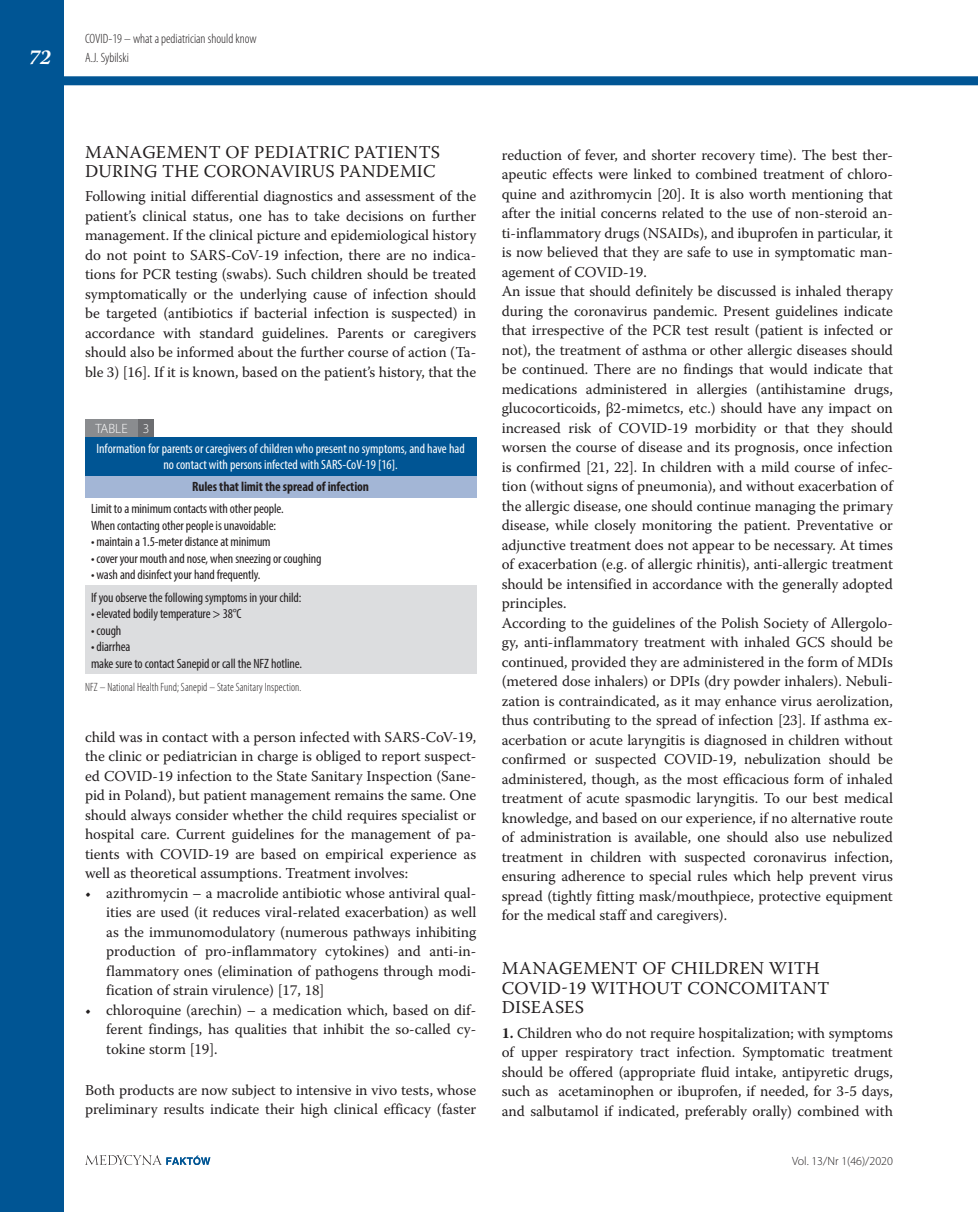
<style>
.page{position:relative;width:978px;height:1212px;background:#fff}
.page>*{position:absolute;margin:0;border:0;box-sizing:border-box;transform-origin:0 0}
.t1{font:italic 700 21px "Warnock Pro";color:#fff}
.t2{font:18px/19.5px "Warnock Pro";letter-spacing:.02em;color:#231f20}
.t3{font:15px/19.5px "Warnock Pro";letter-spacing:-.005em;color:#231f20;text-align:justify}
.t4{font:condensed 13.5px/16.5px "Myriad Pro";letter-spacing:-.01em;color:#231f20}
.t5{font:condensed 13.5px/16.2px "Myriad Pro";color:#fff;text-align:center}
.t6{font:300 condensed 13.5px/19.5px "Myriad Pro";color:#231f20}
.t7{font:700 condensed 13.5px "Myriad Pro";letter-spacing:-.01em;color:#231f20}
.t8{font:300 13.5px "Myriad Pro";color:#fff}
.t9{font:300 condensed 12px "Myriad Pro";letter-spacing:.01em;color:#231f20;scale:.95 1}
.t10{font:300 12px "Myriad Pro";color:#231f20}
.s1{font-weight:700}
</style>
<div class="page">
<div style="left:0;top:76px;width:978px;height:9px;background:#005594"></div>
<div style="left:0;top:0;width:64px;height:1212px;background:#005594"></div>
<svg style="left:85px;top:1155px;width:125px;height:10px"></svg>
<div style="left:85px;top:475px;width:391px;height:22px;background:#a3b6d6"></div>
<div style="left:85px;top:585px;width:391px;height:89px;background:#dcdddf"></div>
<div style="left:85px;top:437px;width:391px;height:38px;background:#005594"></div>
<div style="left:85px;top:420px;width:65px;height:17px;background:#8a8c8f"></div>
<div style="left:138px;top:420px;width:16px;height:17px;background:#6c6d70"></div>
<h1 class="t1" style="left:28px;top:44px;width:24px">72</h1>
<p class="t6" style="left:85px;top:29px;width:173px">COVID-19 – what a pediatrician should know<br>A.J. Sybilski</p>
<p class="t2" style="left:85px;top:142px;width:354px">Management of pediatric patients during the coronavirus pandemic</p>
<p class="t3" style="left:85px;top:186px;width:393px">Following initial differential diagnostics and assessment of the patient’s clinical status, one has to take decisions on further management. If the clinical picture and epidemiological history do not point to SARS-CoV-19 infection, there are no indica&shy;tions for PCR testing (swabs). Such children should be treated symptomatically or the underlying cause of infection should be targeted (antibiotics if bacterial infection is suspected) in accordance with standard guidelines. Parents or caregivers should also be informed about the further course of action (Ta&shy;ble 3) [16]. If it is known, based on the patient’s history, that the</p>
<p class="t8" style="left:95px;top:420px;width:56px">TABLE 3</p>
<p class="t5" style="left:96px;top:440px;width:370px">Information for parents or caregivers of children who present no symptoms, and have had no contact with persons infected with SARS-CoV-19 [16].</p>
<p class="t7" style="left:192px;top:478px;width:178px">Rules that limit the spread of infection</p>
<p class="t4" style="left:91px;top:501px;width:194px">Limit to a minimum contacts with other people.<br>When contacting other people is unavoidable:</p>
<p class="t4" style="left:91px;top:534px;width:181px">• maintain a 1.5-meter distance at minimum</p>
<p class="t4" style="left:91px;top:550px;width:232px">• cover your mouth and nose, when sneezing or coughing</p>
<p class="t4" style="left:91px;top:564px;width:212px;line-height:22.2px">• wash and disinfect your hand frequently.<br>If you observe the following symptoms in your child:</p>
<p class="t4" style="left:91px;top:605px;width:152px">• elevated bodily temperature &gt; 38°C</p>
<p class="t4" style="left:91px;top:622px;width:32px">• cough</p>
<p class="t4" style="left:91px;top:638px;width:213px">• diarrhea<br>make sure to contact Sanepid or call the NFZ hotline.</p>
<p class="t9" style="left:85px;top:680px;width:229px">NFZ – National Health Fund; Sanepid – State Sanitary Inspection.</p>
<p class="t3" style="left:85px;top:727px;width:393px">child was in contact with a person infected with SARS-CoV-19, the clinic or pediatrician in charge is obliged to report suspect&shy;ed COVID-19 infection to the State Sanitary Inspection (Sane&shy;pid in Poland), but patient management remains the same. One should always consider whether the child requires specialist or hospital care. Current guidelines for the management of pa&shy;tients with COVID-19 are based on empirical experience as well as theoretical assumptions. Treatment involves:</p>
<p class="t3" style="left:106px;top:883px;width:371px;text-indent:-21px">• azithromycin – a macrolide antibiotic whose antiviral qual&shy;ities are used (it reduces viral-related exacerbation) as well as the immunomodulatory (numerous pathways inhibiting production of pro-inflammatory cytokines) and anti-in&shy;flammatory ones (elimination of pathogens through modi&shy;fication of strain virulence) [17, 18]</p>
<p class="t3" style="left:106px;top:1000px;width:371px;text-indent:-21px">• chloroquine (arechin) – a medication which, based on dif&shy;ferent findings, has qualities that inhibit the so-called cy&shy;tokine storm [19].</p>
<p class="t3" style="left:85px;top:1080px;width:393px">Both products are now subject to intensive in vivo tests, whose preliminary results indicate their high clinical efficacy (faster</p>
<p class="t3" style="left:502px;top:145px;width:393px;text-align:left">reduction of fever, and shorter recovery time). The best ther&shy;apeutic effects were linked to combined treatment of chloro&shy;quine and azithromycin [20]. It is also worth mentioning that after the initial concerns related to the use of non-steroid an&shy;ti-inflammatory drugs (NSAIDs), and ibuprofen in particular, it is now believed that they are safe to use in symptomatic man&shy;agement of COVID-19.<br>An issue that should definitely be discussed is inhaled therapy during the coronavirus pandemic. Present guidelines indicate that irrespective of the PCR test result (patient is infected or not), the treatment of asthma or other allergic diseases should be continued. There are no findings that would indicate that medications administered in allergies (antihistamine drugs, glucocorticoids, β2-mimetcs, etc.) should have any impact on increased risk of COVID-19 morbidity or that they should worsen the course of disease and its prognosis, once infection is confirmed [21, 22]. In children with a mild course of infec&shy;tion (without signs of pneumonia), and without exacerbation of the allergic disease, one should continue managing the primary disease, while closely monitoring the patient. Preventative or adjunctive treatment does not appear to be necessary. At times of exacerbation (e.g. of allergic rhinitis), anti-allergic treatment should be intensified in accordance with the generally adopted principles.<br>According to the guidelines of the Polish Society of Allergolo&shy;gy, anti-inflammatory treatment with inhaled GCS should be continued, provided they are administered in the form of MDIs (metered dose inhalers) or DPIs (dry powder inhalers). Nebuli&shy;zation is contraindicated, as it may enhance virus aerolization, thus contributing to the spread of infection [23]. If asthma ex&shy;acerbation or acute laryngitis is diagnosed in children without confirmed or suspected COVID-19, nebulization should be administered, though, as the most efficacious form of inhaled treatment of acute spasmodic laryngitis. To our best medical knowledge, and based on our experience, if no alternative route of administration is available, one should also use nebulized treatment in children with suspected coronavirus infection, ensuring adherence to special rules which help prevent virus spread (tightly fitting mask/mouthpiece, protective equipment for the medical staff and caregivers).</p>
<p class="t2" style="left:502px;top:958px;width:329px">Management of children with<br>COVID-19 without concomitant diseases</p>
<p class="t3" style="left:502px;top:1022px;width:393px"><span class="s1">1.</span> Children who do not require hospitalization; with symptoms of upper respiratory tract infection. Symptomatic treatment should be offered (appropriate fluid intake, antipyretic drugs, such as acetaminophen or ibuprofen, if needed, for 3-5 days, and salbutamol if indicated, preferably orally) combined with</p>
<p class="t10" style="left:792px;top:1154px;width:102px">Vol. 13/Nr 1(46)/2020</p>
</div>
